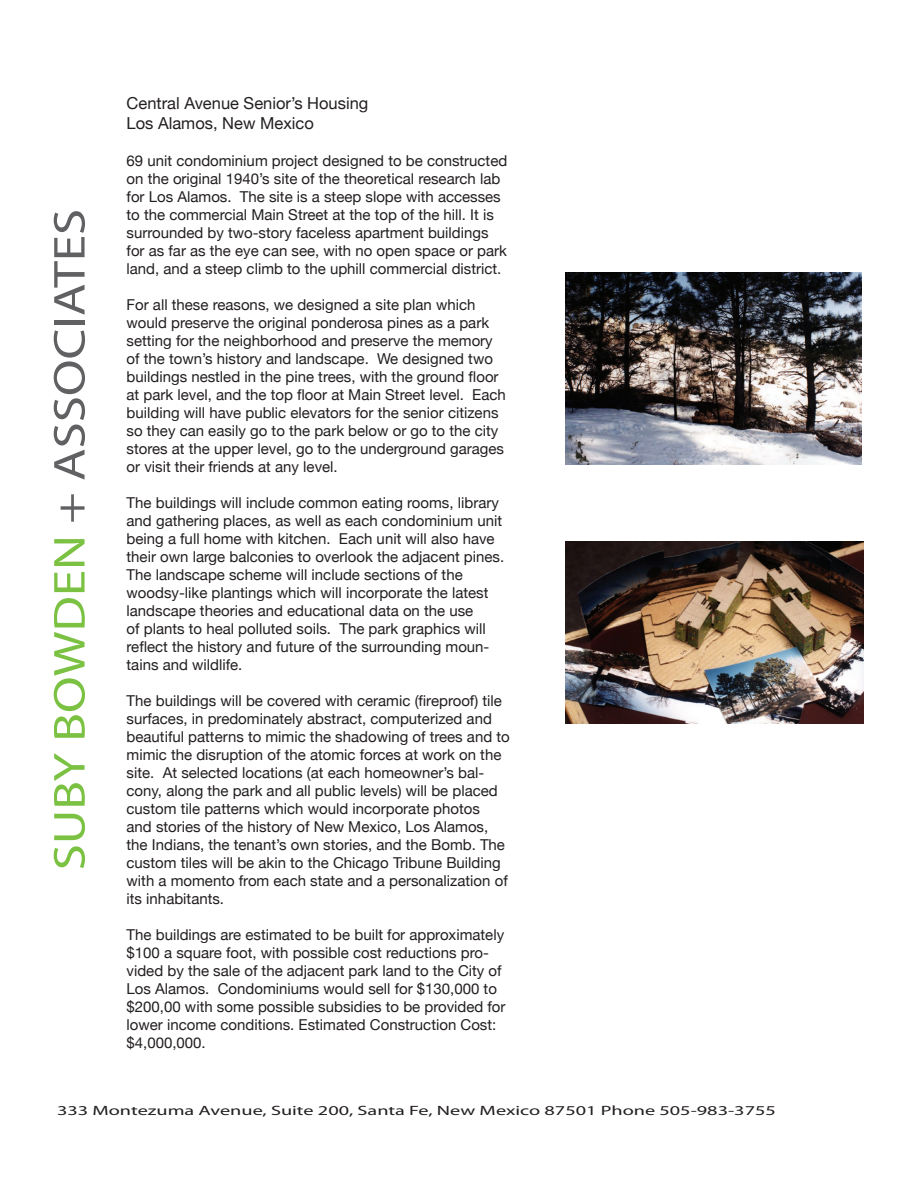
<style>
.page{position:relative;width:918px;height:1188px;background:#fff}
.page>*{position:absolute;margin:0;border:0;box-sizing:border-box;transform-origin:0 0}
.t1{font:45px "Myriad Pro";color:#616164;scale:1.18 1}
.t2{font:16.5px/19.8px "Helvetica Neue";color:#231f20}
.t3{font:15px/18px "Helvetica Neue";color:#231f20}
.t4{font:13.5px "Myriad Pro";color:#231f20;scale:1.5 1}
.s1{color:#7bc142}
</style>
<div class="page">
<img style="left:565px;top:273px;width:296px;height:191px">
<img style="left:565px;top:542px;width:299px;height:182px">
<h1 class="t1" style="left:42px;top:870px;width:562px;rotate:-90deg"><span class="s1">SUBY BOWDEN</span> + ASSOCIATES</h1>
<p class="t2" style="left:127px;top:93px;width:243px">Central Avenue Senior’s Housing<br>Los Alamos, New Mexico</p>
<p class="t3" style="left:127px;top:152px;width:382px">69 unit condominium project designed to be constructed on the original 1940’s site of the theoretical research lab for Los Alamos. The site is a steep slope with accesses to the commercial Main Street at the top of the hill. It is surrounded by two-story faceless apartment buildings for as far as the eye can see, with no open space or park land, and a steep climb to the uphill commercial district.</p>
<p class="t3" style="left:127px;top:296px;width:381px">For all these reasons, we designed a site plan which would preserve the original ponderosa pines as a park setting for the neighborhood and preserve the memory of the town’s history and landscape. We designed two buildings nestled in the pine trees, with the ground floor at park level, and the top floor at Main Street level. Each building will have public elevators for the senior citizens so they can easily go to the park below or go to the city stores at the upper level, go to the underground garages or visit their friends at any level.</p>
<p class="t3" style="left:127px;top:494px;width:379px">The buildings will include common eating rooms, library and gathering places, as well as each condominium unit being a full home with kitchen. Each unit will also have their own large balconies to overlook the adjacent pines.<br>The landscape scheme will include sections of the woodsy-like plantings which will incorporate the latest landscape theories and educational data on the use<br>of plants to heal polluted soils. The park graphics will reflect the history and future of the surrounding moun&shy;tains and wildlife.</p>
<p class="t3" style="left:127px;top:692px;width:385px">The buildings will be covered with ceramic (fireproof) tile surfaces, in predominately abstract, computerized and beautiful patterns to mimic the shadowing of trees and to mimic the disruption of the atomic forces at work on the site. At selected locations (at each homeowner’s bal&shy;cony, along the park and all public levels) will be placed custom tile patterns which would incorporate photos<br>and stories of the history of New Mexico, Los Alamos, the Indians, the tenant’s own stories, and the Bomb. The custom tiles will be akin to the Chicago Tribune Building with a momento from each state and a personalization of its inhabitants.</p>
<p class="t3" style="left:127px;top:926px;width:380px">The buildings are estimated to be built for approximately $100 a square foot, with possible cost reductions pro&shy;vided by the sale of the adjacent park land to the City of Los Alamos. Condominiums would sell for $130,000 to $200,00 with some possible subsidies to be provided for lower income conditions. Estimated Construction Cost: $4,000,000.</p>
<p class="t4" style="left:57px;top:1102px;width:481px">333 Montezuma Avenue, Suite 200, Santa Fe, New Mexico 87501 Phone 505-983-3755</p>
</div>
